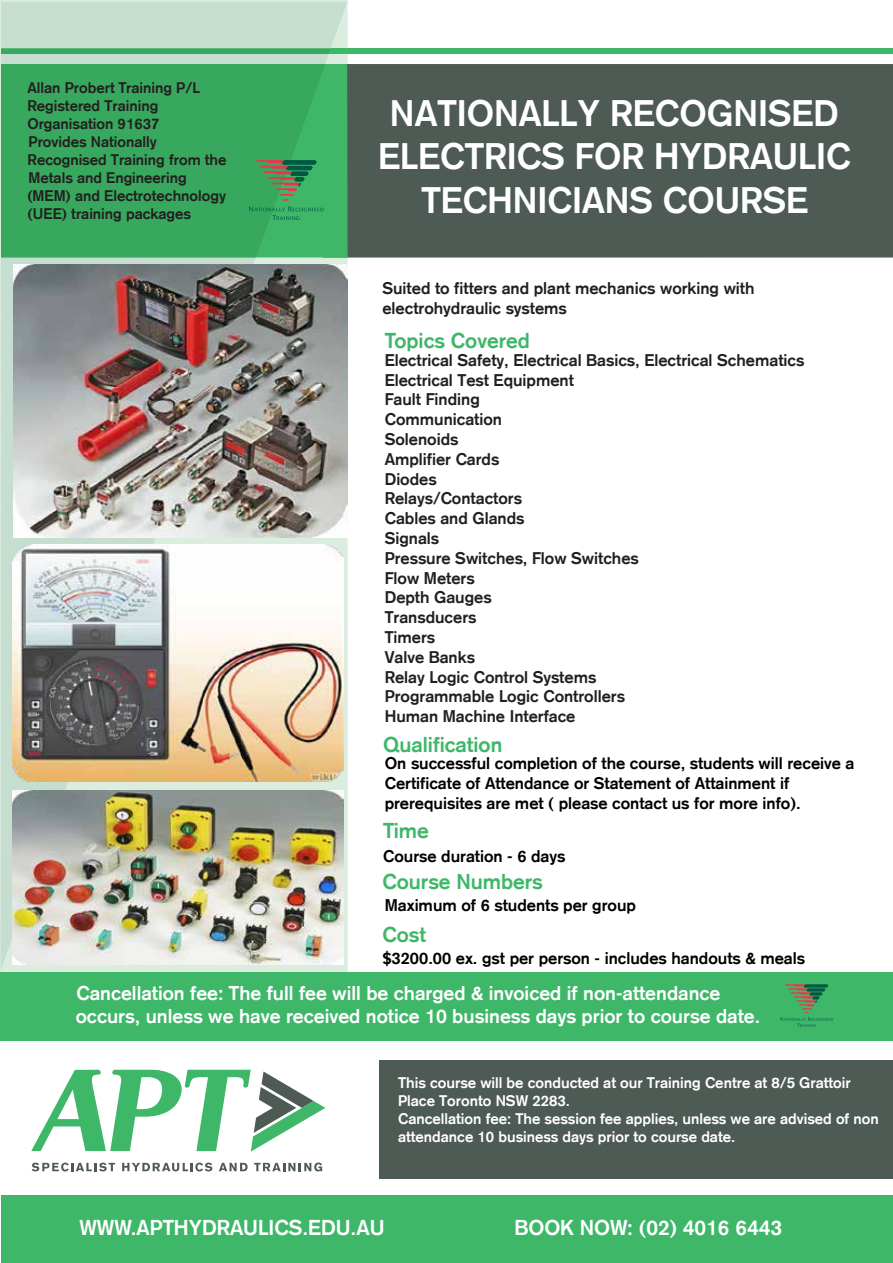
<style>
.page{position:relative;width:893px;height:1263px;background:#fff}
.page>*{position:absolute;margin:0;border:0;box-sizing:border-box;transform-origin:0 0}
.t1{font:700 36px/43.2px "Akzidenz Grotesk";color:#fff;text-align:center}
.t2{font:700 21px "Akzidenz Grotesk";color:#3eb769}
.t3{font:700 21px "Akzidenz Grotesk";color:#fff}
.t4{font:700 19.5px/23.4px "Akzidenz Grotesk";color:#fff}
.t5{font:700 16.5px/19.8px "Akzidenz Grotesk";color:#231f20}
.t6{font:700 16.5px/19.8px "Akzidenz Grotesk";color:#000}
.t7{font:700 15px/18px "Akzidenz Grotesk";color:#fff}
.t8{font:700 15px/18px "Akzidenz Grotesk";color:#231f20}
</style>
<div class="page">
<div style="left:348px;top:64px;width:545px;height:194px;background:#4e5a54"></div>
<svg style="left:32px;top:1162px;width:83px;height:9px"></svg>
<svg style="left:122px;top:1162px;width:90px;height:9px"></svg>
<svg style="left:219px;top:1163px;width:29px;height:8px"></svg>
<svg style="left:254px;top:1162px;width:68px;height:9px"></svg>
<svg style="left:31px;top:1070px;width:294px;height:82px"></svg>
<div style="left:379px;top:1060px;width:514px;height:118px;background:#4e5a54"></div>
<div style="left:1px;top:49px;width:892px;height:5px;background:#3eb769"></div>
<div style="left:1px;top:1196px;width:892px;height:67px;background:#3eb769"></div>
<div style="left:0;top:972px;width:893px;height:69px;background:#3eb769"></div>
<svg style="left:0;top:2px;width:348px;height:970px;background:#bcddc8"></svg>
<svg style="left:1px;top:64px;width:324px;height:194px;background:#37a95e"></svg>
<div style="left:1px;top:49px;width:330px;height:5px;background:#37a85d"></div>
<svg style="left:780px;top:984px;width:53px;height:43px"></svg>
<img style="left:13px;top:545px;width:330px;height:237px">
<img style="left:14px;top:264px;width:334px;height:274px">
<img style="left:12px;top:790px;width:331px;height:174px">
<svg style="left:255px;top:160px;width:62px;height:41px;background:#4d8e5a"></svg>
<svg style="left:249px;top:207px;width:75px;height:13px"></svg>
<p class="t8" style="left:27px;top:79px;width:174px">Allan Probert Training P/L<br>Registered Training</p>
<p class="t8" style="left:27px;top:133px;width:201px">Provides Nationally<br>Recognised Training from the<br>Metals and Engineering (MEM) and Electrotechnology (UEE) training packages</p>
<p class="t8" style="left:28px;top:115px;width:133px">Organisation 91637</p>
<h1 class="t1" style="left:378px;top:92px;width:474px">NATIONALLY RECOGNISED<br>ELECTRICS FOR HYDRAULIC<br>TECHNICIANS COURSE</h1>
<p class="t5" style="left:382px;top:278px;width:374px">Suited to fitters and plant mechanics working with electrohydraulic systems</p>
<p class="t2" style="left:385px;top:328px;width:147px">Topics Covered</p>
<p class="t5" style="left:385px;top:350px;width:421px">Electrical Safety, Electrical Basics, Electrical Schematics<br>Electrical Test Equipment<br>Fault Finding<br>Communication<br>Solenoids<br>Amplifier Cards<br>Diodes<br>Relays/Contactors<br>Cables and Glands<br>Signals<br>Pressure Switches, Flow Switches<br>Flow Meters<br>Depth Gauges<br>Transducers<br>Timers<br>Valve Banks<br>Relay Logic Control Systems<br>Programmable Logic Controllers<br>Human Machine Interface</p>
<p class="t2" style="left:383px;top:732px;width:121px">Qualification</p>
<p class="t6" style="left:385px;top:753px;width:471px">On successful completion of the course, students will receive a<br>Certificate of Attendance or Statement of Attainment if prerequisites are met ( please contact us for more info).</p>
<p class="t2" style="left:383px;top:818px;width:47px">Time</p>
<p class="t6" style="left:383px;top:846px;width:184px">Course duration - 6 days</p>
<p class="t2" style="left:382px;top:869px;width:162px">Course Numbers</p>
<p class="t6" style="left:385px;top:895px;width:253px">Maximum of 6 students per group</p>
<p class="t2" style="left:382px;top:922px;width:45px">Cost</p>
<p class="t6" style="left:382px;top:948px;width:424px">$3200.00 ex. gst per person - includes handouts &amp; meals</p>
<p class="t4" style="left:76px;top:981px;width:686px">Cancellation fee: The full fee will be charged &amp; invoiced if non-attendance occurs, unless we have received notice 10 business days prior to course date.</p>
<p class="t7" style="left:398px;top:1074px;width:482px">This course will be conducted at our Training Centre at 8/5 Grattoir Place Toronto NSW 2283.<br>Cancellation fee: The session fee applies, unless we are advised of non attendance 10 business days prior to course date.</p>
<p class="t3" style="left:79px;top:1215px;width:307px">WWW.APTHYDRAULICS.EDU.AU</p>
<p class="t3" style="left:514px;top:1215px;width:269px">BOOK NOW: (02) 4016 6443</p>
</div>
